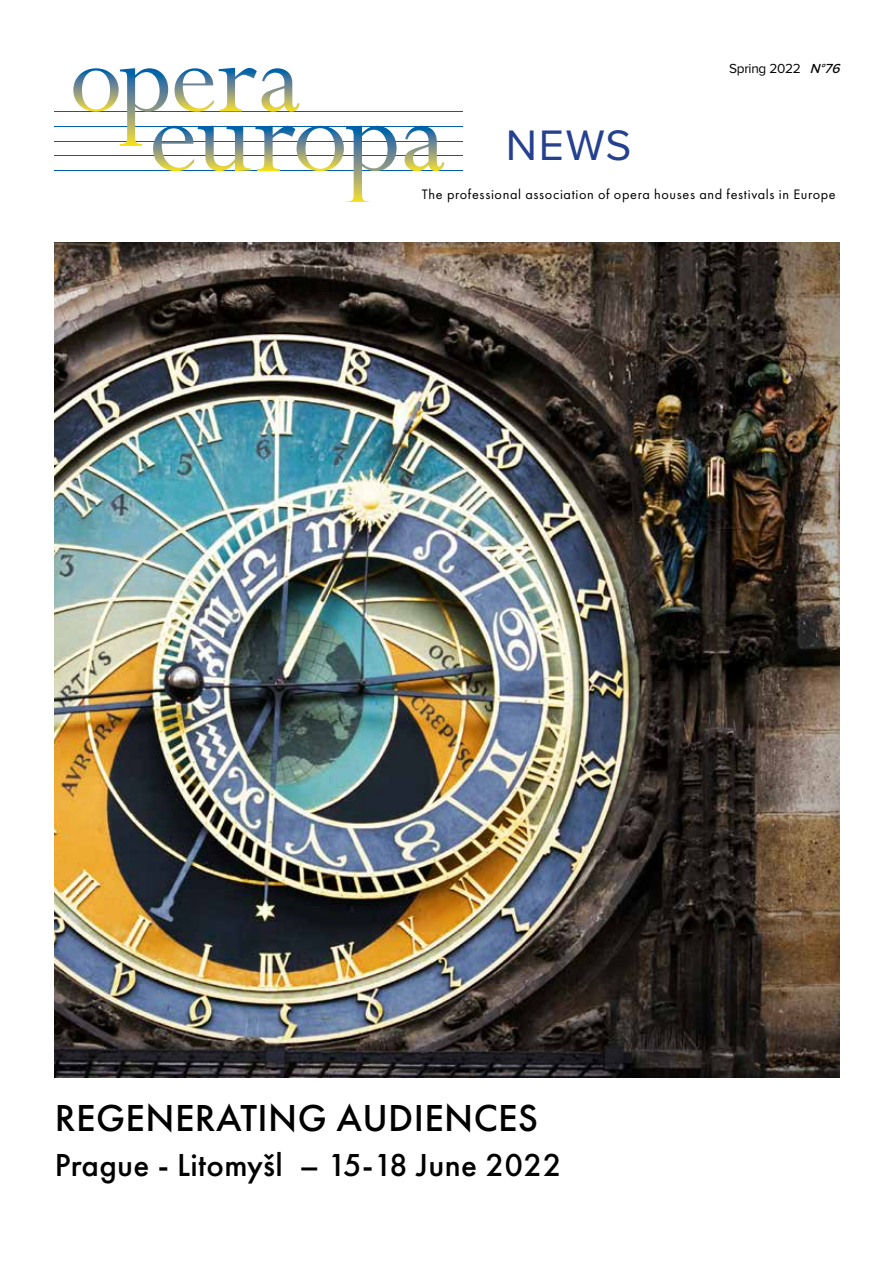
<style>
.page{position:relative;width:893px;height:1263px;background:#fff}
.page>*{position:absolute;margin:0;border:0;box-sizing:border-box;transform-origin:0 0}
.t1{font:44.25px "Proxima Nova";color:#25408f}
.t2{font:500 39px "Futura PT";letter-spacing:.01em;color:#000}
.t3{font:500 33px "Futura PT";letter-spacing:.01em;color:#000}
.t4{font:14.25px "Futura PT";letter-spacing:.045em;color:#000}
.t5{font:13.65px "Proxima Nova";letter-spacing:-.02em;color:#000}
.t6{font:italic 500 13.65px "Proxima Nova";color:#000}
</style>
<div class="page">
<img style="left:55px;top:242px;width:785px;height:835px">
<hr style="left:55px;top:111px;width:408px;height:1px;background:#0060ac">
<hr style="left:55px;top:126px;width:408px;height:1px;background:#0060ac">
<hr style="left:55px;top:141px;width:408px;height:1px;background:#0060ac">
<hr style="left:55px;top:156px;width:408px;height:1px;background:#0060ac">
<hr style="left:55px;top:170px;width:408px;height:1px;background:#0060ac">
<svg style="left:73px;top:68px;width:324px;height:134px"></svg>
<svg style="left:405px;top:127px;width:39px;height:44px"></svg>
<h1 class="t1" style="left:506px;top:112px;width:127px">NEWS</h1>
<p class="t5" style="left:729px;top:58px;width:73px">Spring 2022</p>
<p class="t6" style="left:810px;top:58px;width:36px">N°76</p>
<p class="t4" style="left:422px;top:186px;width:416px">The professional association of opera houses and festivals in Europe</p>
<h2 class="t2" style="left:55px;top:1095px;width:485px">REGENERATING AUDIENCES</h2>
<h3 class="t3" style="left:55px;top:1145px;width:508px">Prague - Litomyšl – 15-18 June 2022</h3>
</div>
